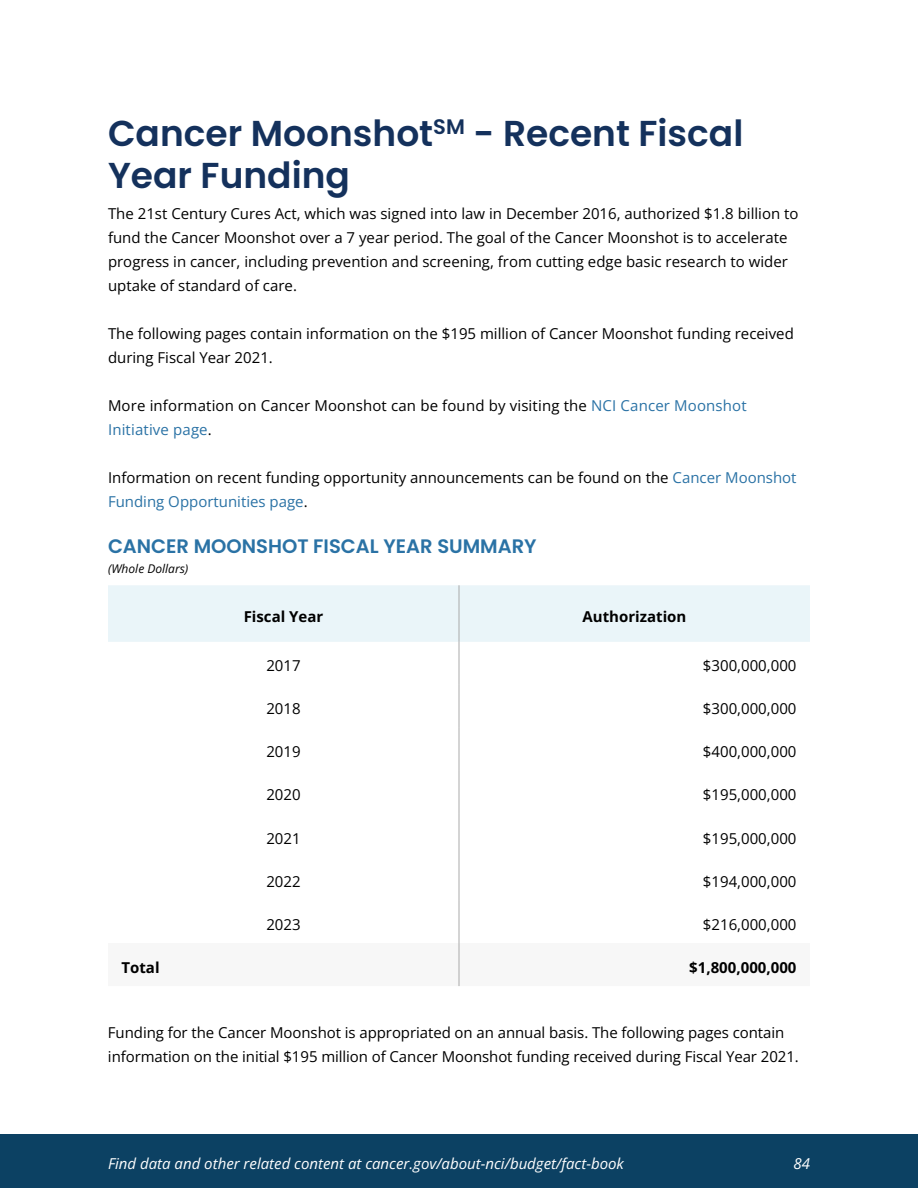
<style>
.page{position:relative;width:918px;height:1188px;background:#fff}
.page>*{position:absolute;margin:0;border:0;box-sizing:border-box;transform-origin:0 0}
.t1{font:600 36px/42px "Poppins";color:#14315c}
.t2{font:600 19.5px "Poppins";color:#2a72a5}
.body{font:15px/24px "Open Sans";color:#000}
.t3{font:italic 15px "Open Sans";color:#fff}
.table_text-header{font:700 15px "Open Sans";color:#000}
.table_text-bold{font:700 15px "Open Sans";color:#000}
.note_text{font:italic 12px "Open Sans";color:#000}
.s1{color:#2a72a5}
</style>
<div class="page">
<div style="left:108px;top:585px;width:702px;height:57px;background:#eaf5f9"></div>
<hr style="left:459px;top:585px;width:1px;height:57px;background:#aaa">
<hr style="left:459px;top:642px;width:1px;height:43px;background:#aaa">
<hr style="left:459px;top:685px;width:1px;height:43px;background:#aaa">
<hr style="left:459px;top:728px;width:1px;height:43px;background:#aaa">
<hr style="left:459px;top:771px;width:1px;height:43px;background:#aaa">
<hr style="left:459px;top:814px;width:1px;height:43px;background:#aaa">
<hr style="left:459px;top:857px;width:1px;height:43px;background:#aaa">
<hr style="left:459px;top:900px;width:1px;height:43px;background:#aaa">
<hr style="left:459px;top:943px;width:1px;height:43px;background:#aaa">
<div style="left:0;top:1134px;width:918px;height:54px;background:#0c4163"></div>
<h1 class="t1" style="left:108px;top:112px;width:637px">Cancer Moonshot<sup>SM</sup> - Recent Fiscal<br>Year Funding</h1>
<p class="body" style="left:108px;top:201px;width:692px">The 21st Century Cures Act, which was signed into law in December 2016, authorized $1.8 billion to fund the Cancer Moonshot over a 7 year period. The goal of the Cancer Moonshot is to accelerate progress in cancer, including prevention and screening, from cutting edge basic research to wider uptake of standard of care.</p>
<p class="body" style="left:108px;top:321px;width:687px">The following pages contain information on the $195 million of Cancer Moonshot funding received during Fiscal Year 2021.</p>
<p class="body" style="left:108px;top:393px;width:640px">More information on Cancer Moonshot can be found by visiting the <span class="s1">NCI Cancer Moonshot<br>Initiative page</span>.</p>
<p class="body" style="left:108px;top:465px;width:690px">Information on recent funding opportunity announcements can be found on the <span class="s1">Cancer Moonshot<br>Funding Opportunities page</span>.</p>
<h2 class="t2" style="left:108px;top:535px;width:430px">CANCER MOONSHOT FISCAL YEAR SUMMARY</h2>
<p class="note_text" style="left:108px;top:560px;width:82px">(Whole Dollars)</p>
<p class="table_text-header" style="left:244px;top:606px;width:81px">Fiscal Year</p>
<p class="table_text-header" style="left:583px;top:606px;width:105px">Authorization</p>
<p class="body" style="left:266px;top:654px;width:36px">2017</p>
<p class="body" style="left:703px;top:654px;width:95px">$300,000,000</p>
<p class="body" style="left:266px;top:697px;width:36px">2018</p>
<p class="body" style="left:703px;top:697px;width:95px">$300,000,000</p>
<p class="body" style="left:266px;top:740px;width:36px">2019</p>
<p class="body" style="left:703px;top:740px;width:95px">$400,000,000</p>
<p class="body" style="left:266px;top:783px;width:36px">2020</p>
<p class="body" style="left:703px;top:783px;width:95px">$195,000,000</p>
<p class="body" style="left:266px;top:826px;width:36px">2021</p>
<p class="body" style="left:703px;top:826px;width:95px">$195,000,000</p>
<p class="body" style="left:266px;top:869px;width:36px">2022</p>
<p class="body" style="left:703px;top:869px;width:95px">$194,000,000</p>
<p class="body" style="left:266px;top:912px;width:36px">2023</p>
<p class="body" style="left:703px;top:912px;width:95px">$216,000,000</p>
<p class="table_text-bold" style="left:121px;top:957px;width:40px">Total</p>
<p class="table_text-bold" style="left:689px;top:957px;width:109px">$1,800,000,000</p>
<p class="body" style="left:108px;top:1020px;width:692px">Funding for the Cancer Moonshot is appropriated on an annual basis. The following pages contain information on the initial $195 million of Cancer Moonshot funding received during Fiscal Year 2021.</p>
<p class="t3" style="left:108px;top:1153px;width:517px">Find data and other related content at cancer.gov/about-nci/budget/fact-book</p>
<p class="t3" style="left:793px;top:1153px;width:18px">84</p>
</div>
